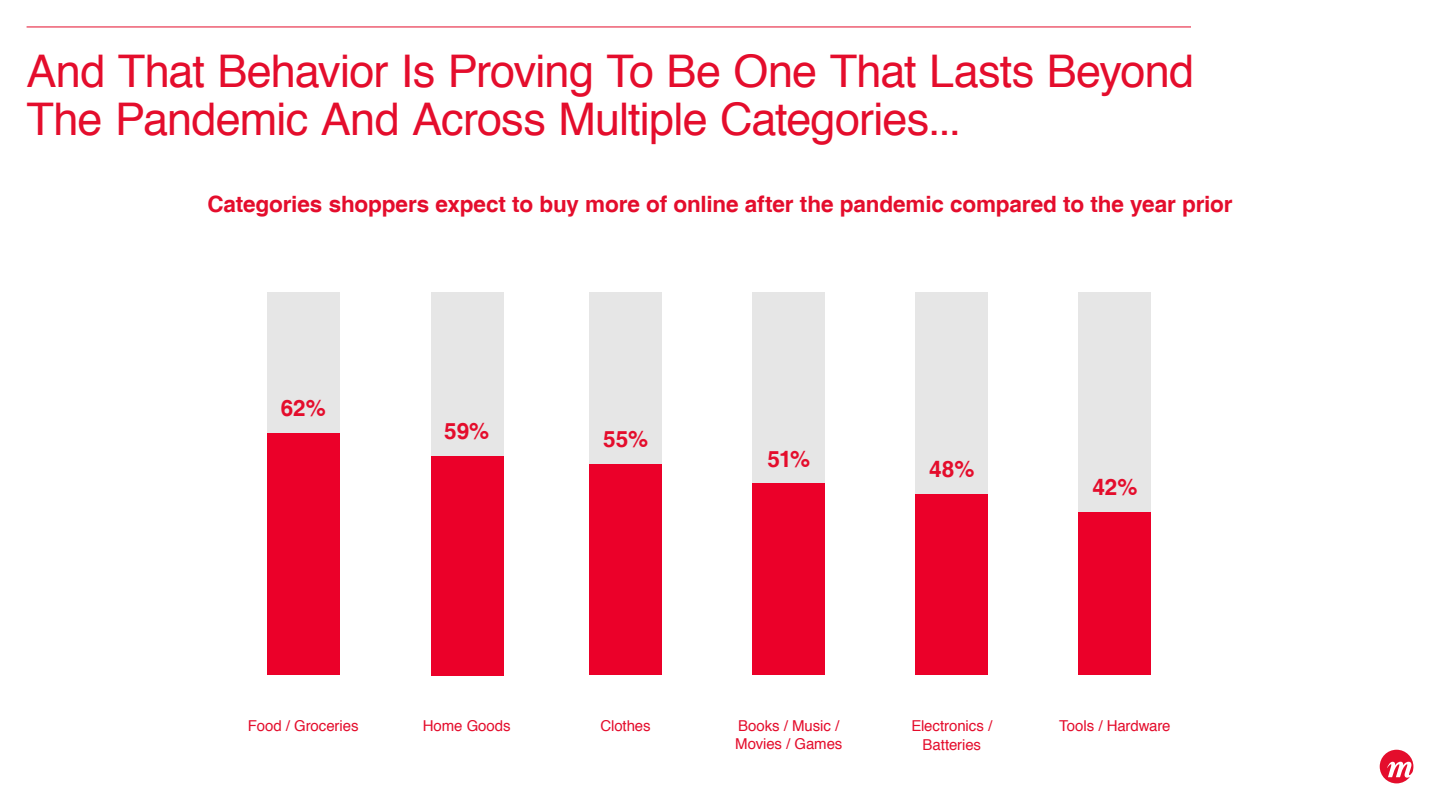
<style>
.page{position:relative;width:1440px;height:810px;background:#fff}
.page>*{position:absolute;margin:0;border:0;box-sizing:border-box;transform-origin:0 0}
.t1{font:45px/48px "Helvetica";letter-spacing:-.015em;color:#e40d2c}
.t2{font:700 22.5px "Helvetica";letter-spacing:-.005em;color:#e40d2c}
.t3{font:15px/18px "Helvetica";letter-spacing:-.005em;color:#e40d2c}
</style>
<div class="page">
<div style="left:267px;top:292px;width:73px;height:383px;background:#e6e6e6"></div>
<div style="left:431px;top:292px;width:73px;height:383px;background:#e6e6e6"></div>
<div style="left:589px;top:292px;width:73px;height:383px;background:#e6e6e6"></div>
<div style="left:752px;top:292px;width:73px;height:383px;background:#e6e6e6"></div>
<div style="left:915px;top:292px;width:73px;height:383px;background:#e6e6e6"></div>
<div style="left:1078px;top:292px;width:73px;height:383px;background:#e6e6e6"></div>
<div style="left:267px;top:433px;width:73px;height:242px;background:#eb0029"></div>
<div style="left:431px;top:456px;width:73px;height:219px;background:#eb0029"></div>
<div style="left:589px;top:465px;width:73px;height:210px;background:#eb0029"></div>
<div style="left:752px;top:484px;width:73px;height:191px;background:#eb0029"></div>
<div style="left:915px;top:494px;width:73px;height:181px;background:#eb0029"></div>
<div style="left:1078px;top:513px;width:73px;height:162px;background:#eb0029"></div>
<hr style="left:27px;top:27px;width:1164px;height:1px;background:#e40d2c">
<svg style="left:1380px;top:750px;width:33px;height:33px"></svg>
<h1 class="t1" style="left:27px;top:48px;width:1169px">And That Behavior Is Proving To Be One That Lasts Beyond<br>The Pandemic And Across Multiple Categories...</h1>
<p class="t2" style="left:207px;top:190px;width:1027px">Categories shoppers expect to buy more of online after the pandemic compared to the year prior</p>
<p class="t2" style="left:281px;top:394px;width:47px">62%</p>
<p class="t2" style="left:444px;top:417px;width:47px">59%</p>
<p class="t2" style="left:603px;top:426px;width:46px">55%</p>
<p class="t2" style="left:767px;top:445px;width:44px">51%</p>
<p class="t2" style="left:929px;top:455px;width:47px">48%</p>
<p class="t2" style="left:1092px;top:474px;width:46px">42%</p>
<p class="t3" style="left:248px;top:717px;width:112px">Food / Groceries</p>
<p class="t3" style="left:423px;top:717px;width:89px">Home Goods</p>
<p class="t3" style="left:601px;top:717px;width:52px">Clothes</p>
<p class="t3" style="left:735px;top:717px;width:109px">Books / Music /<br>Movies / Games</p>
<p class="t3" style="left:911px;top:717px;width:82px;line-height:18.8px;text-align:center">Electronics /<br>Batteries</p>
<p class="t3" style="left:1059px;top:717px;width:113px">Tools / Hardware</p>
</div>
